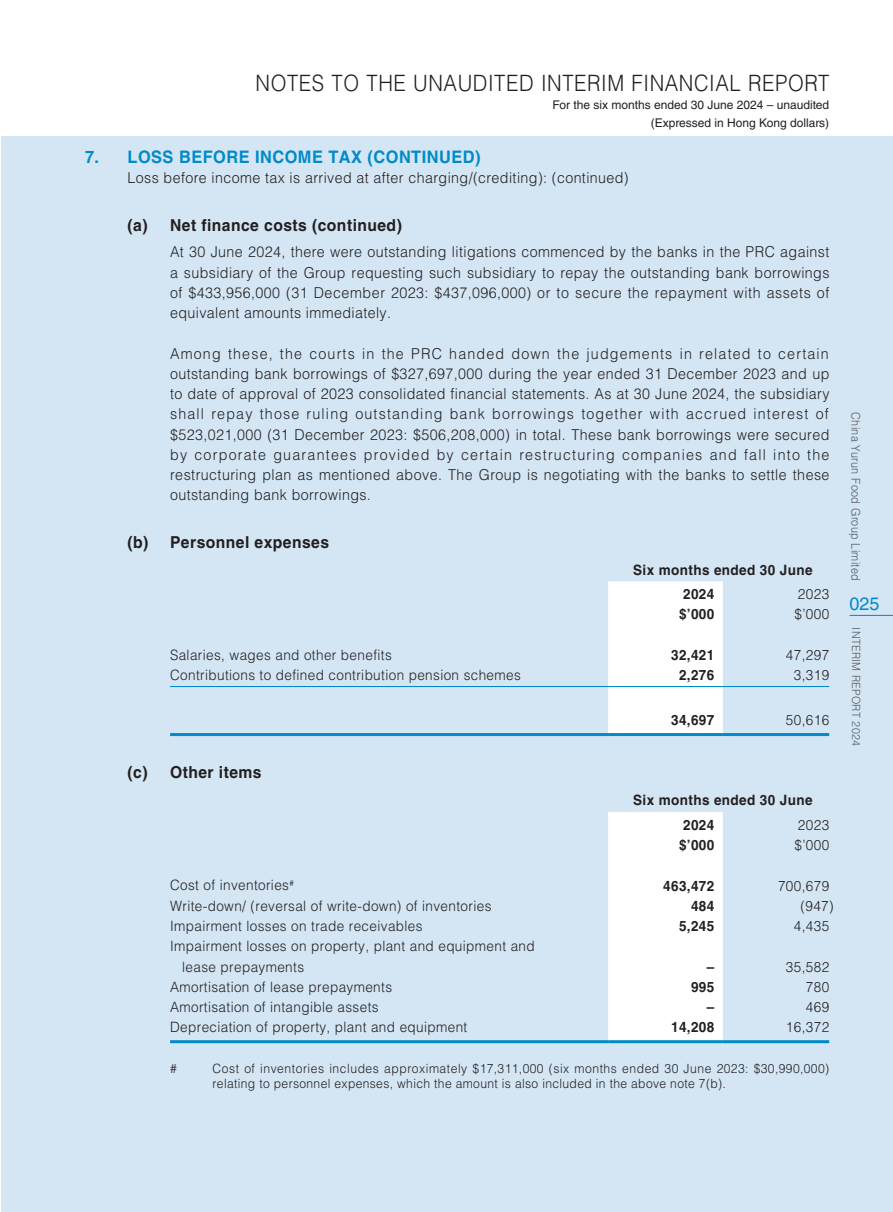
<style>
.page{position:relative;width:893px;height:1212px;background:#fff}
.page>*{position:absolute;margin:0;border:0;box-sizing:border-box;transform-origin:0 0}
.t1{font:300 22.5px "Helvetica LT Std";letter-spacing:.03em;color:#231f20;scale:.9 1}
.t2{font:18px "Helvetica LT Std";color:#008ac8}
.t3{font:700 17.25px "Helvetica LT Std";letter-spacing:.03em;color:#008ac8;scale:.95 1}
.t4{font:700 16.5px "Helvetica LT Std";letter-spacing:.03em;color:#231f20;scale:.95 1}
.t5{font:300 15px/20.2px "Helvetica LT Std";letter-spacing:.03em;color:#231f20;text-align:justify;scale:.95 1}
.t6{font:300 14.25px/20.2px "Helvetica LT Std";letter-spacing:.03em;color:#231f20;scale:.95 1}
.t7{font:700 14.25px/24.5px "Helvetica LT Std";letter-spacing:.03em;color:#231f20;scale:.95 1}
.t8{font:300 12.75px/15px "Helvetica LT Std";letter-spacing:.03em;color:#231f20;scale:.95 1}
.t9{font:12px/18px "Helvetica LT Std";color:#231f20;text-align:right}
.t10{font:300 12px "Helvetica LT Std";letter-spacing:.03em;color:#57585a;scale:.9 1}
.t11{font:300 11.25px "Helvetica LT Std";letter-spacing:.03em;color:#57585a;scale:.95 1}
</style>
<div class="page">
<div style="left:1px;top:136px;width:892px;height:1076px;background:#d4e6f4"></div>
<hr style="left:850px;top:615px;width:43px;height:1px;background:#008ac8">
<div style="left:608px;top:581px;width:115px;height:152px;background:#fff"></div>
<hr style="left:170px;top:686px;width:438px;height:1px;background:#008ac8">
<hr style="left:608px;top:686px;width:115px;height:1px;background:#008ac8">
<hr style="left:723px;top:686px;width:106px;height:1px;background:#008ac8">
<hr style="left:170px;top:733px;width:438px;height:3px;background:#008ac8">
<hr style="left:608px;top:733px;width:115px;height:3px;background:#008ac8">
<hr style="left:723px;top:733px;width:106px;height:3px;background:#008ac8">
<div style="left:608px;top:812px;width:115px;height:228px;background:#fff"></div>
<hr style="left:170px;top:1040px;width:438px;height:3px;background:#008ac8">
<hr style="left:608px;top:1040px;width:115px;height:3px;background:#008ac8">
<hr style="left:723px;top:1040px;width:106px;height:3px;background:#008ac8">
<h1 class="t1" style="left:256px;top:69px;width:639px">NOTES TO THE UNAUDITED INTERIM FINANCIAL REPORT</h1>
<p class="t9" style="left:552px;top:96px;width:278px">For the six months ended 30 June 2024 – unaudited (Expressed in Hong Kong dollars)</p>
<p class="t3" style="left:85px;top:147px;width:418px">7. LOSS BEFORE INCOME TAX (CONTINUED)</p>
<p class="t5" style="left:128px;top:168px;width:529px">Loss before income tax is arrived at after charging/(crediting): (continued)</p>
<p class="t4" style="left:128px;top:215px;width:290px">(a) Net finance costs (continued)</p>
<p class="t5" style="left:170px;top:242px;width:696px">At 30 June 2024, there were outstanding litigations commenced by the banks in the PRC against a subsidiary of the Group requesting such subsidiary to repay the outstanding bank borrowings of $433,956,000 (31 December 2023: $437,096,000) or to secure the repayment with assets of equivalent amounts immediately.</p>
<p class="t5" style="left:170px;top:343px;width:696px">Among these, the courts in the PRC handed down the judgements in related to certain outstanding bank borrowings of $327,697,000 during the year ended 31 December 2023 and up to date of approval of 2023 consolidated financial statements. As at 30 June 2024, the subsidiary shall repay those ruling outstanding bank borrowings together with accrued interest of $523,021,000 (31 December 2023: $506,208,000) in total. These bank borrowings were secured by corporate guarantees provided by certain restructuring companies and fall into the restructuring plan as mentioned above. The Group is negotiating with the banks to settle these outstanding bank borrowings.</p>
<p class="t4" style="left:128px;top:532px;width:214px">(b) Personnel expenses</p>
<p class="t7" style="left:683px;top:557px;width:138px;text-indent:-50px">Six months ended 30 June<br>2024</p>
<p class="t6" style="left:798px;top:584px;width:34px">2023</p>
<p class="t7" style="left:679px;top:602px;width:39px">$’000</p>
<p class="t6" style="left:795px;top:604px;width:38px">$’000</p>
<p class="t6" style="left:170px;top:644px;width:235px">Salaries, wages and other benefits</p>
<p class="t7" style="left:671px;top:642px;width:47px">32,421</p>
<p class="t6" style="left:786px;top:644px;width:47px">47,297</p>
<p class="t6" style="left:170px;top:665px;width:371px">Contributions to defined contribution pension schemes</p>
<p class="t7" style="left:679px;top:663px;width:39px">2,276</p>
<p class="t6" style="left:794px;top:665px;width:39px">3,319</p>
<p class="t7" style="left:671px;top:708px;width:47px">34,697</p>
<p class="t6" style="left:786px;top:710px;width:47px">50,616</p>
<p class="t4" style="left:128px;top:762px;width:143px">(c) Other items</p>
<p class="t7" style="left:683px;top:788px;width:138px;text-indent:-50px">Six months ended 30 June<br>2024</p>
<p class="t6" style="left:798px;top:814px;width:34px">2023</p>
<p class="t7" style="left:679px;top:832px;width:39px">$’000</p>
<p class="t6" style="left:795px;top:835px;width:38px">$’000</p>
<p class="t6" style="left:170px;top:875px;width:132px">Cost of inventories<sup>#</sup></p>
<p class="t7" style="left:663px;top:873px;width:55px">463,472</p>
<p class="t6" style="left:778px;top:875px;width:55px">700,679</p>
<p class="t6" style="left:170px;top:895px;width:340px">Write-down/ (reversal of write-down) of inventories</p>
<p class="t7" style="left:691px;top:893px;width:26px">484</p>
<p class="t6" style="left:801px;top:895px;width:36px">(947)</p>
<p class="t6" style="left:170px;top:916px;width:267px">Impairment losses on trade receivables</p>
<p class="t7" style="left:679px;top:913px;width:39px">5,245</p>
<p class="t6" style="left:794px;top:916px;width:39px">4,435</p>
<p class="t6" style="left:182px;top:936px;width:373px;text-indent:-12px">Impairment losses on property, plant and equipment and lease prepayments</p>
<p class="t7" style="left:707px;top:954px;width:9px">–</p>
<p class="t6" style="left:786px;top:956px;width:47px">35,582</p>
<p class="t6" style="left:170px;top:976px;width:235px">Amortisation of lease prepayments</p>
<p class="t7" style="left:691px;top:974px;width:26px">995</p>
<p class="t6" style="left:806px;top:976px;width:26px">780</p>
<p class="t6" style="left:170px;top:997px;width:221px">Amortisation of intangible assets</p>
<p class="t7" style="left:707px;top:994px;width:9px">–</p>
<p class="t6" style="left:806px;top:997px;width:26px">469</p>
<p class="t6" style="left:170px;top:1017px;width:314px">Depreciation of property, plant and equipment</p>
<p class="t7" style="left:671px;top:1015px;width:47px">14,208</p>
<p class="t6" style="left:786px;top:1017px;width:47px">16,372</p>
<p class="t8" style="left:170px;top:1061px;width:9px">#</p>
<p class="t8" style="left:213px;top:1061px;width:650px">Cost of inventories includes approximately $17,311,000 (six months ended 30 June 2023: $30,990,000) relating to personnel expenses, which the amount is also included in the above note 7(b).</p>
<p class="t10" style="left:863px;top:412px;width:189px;rotate:90deg">China Yurun Food Group Limited</p>
<p class="t2" style="left:850px;top:593px;width:32px">025</p>
<p class="t11" style="left:863px;top:627px;width:127px;rotate:90deg">INTERIM REPORT 2024</p>
</div>
